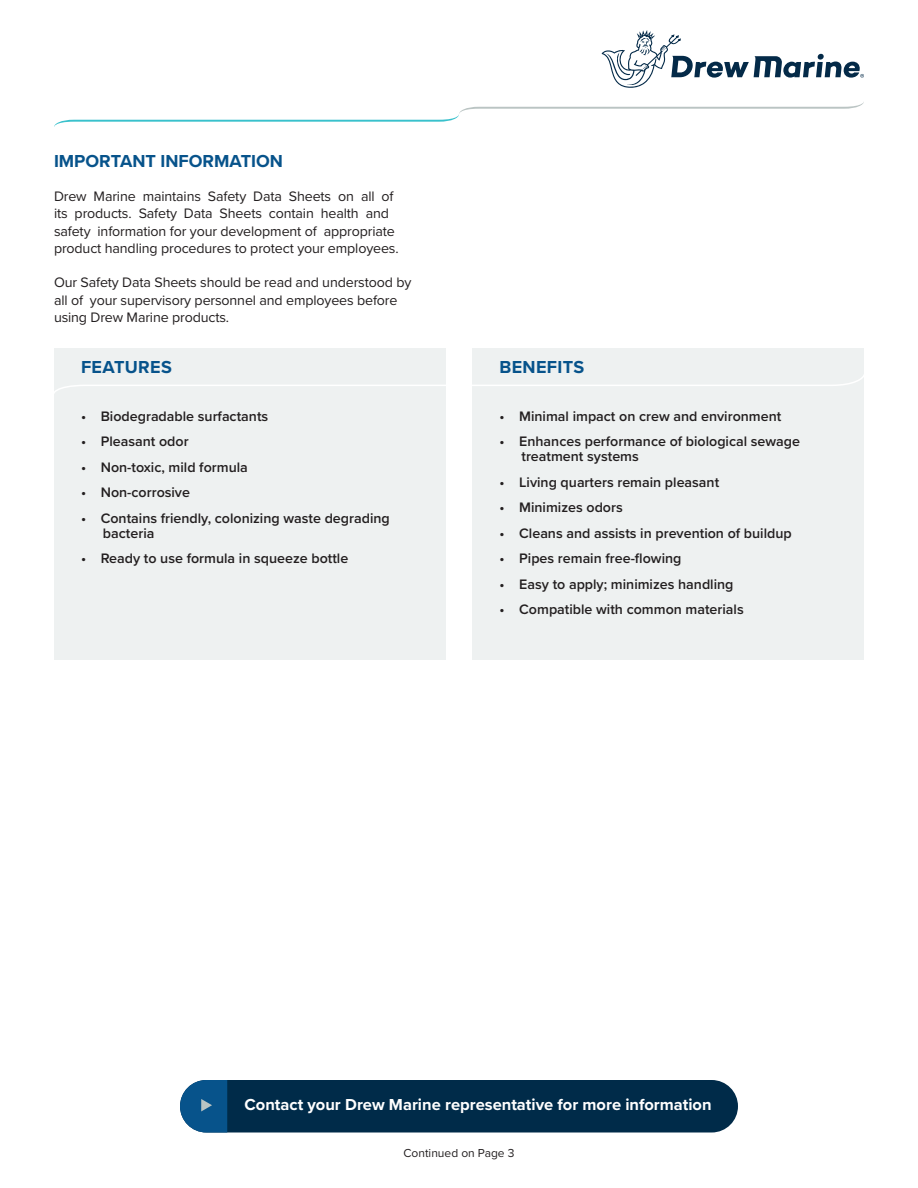
<style>
.page{position:relative;width:918px;height:1188px;background:#fff}
.page>*{position:absolute;margin:0;border:0;box-sizing:border-box;transform-origin:0 0}
.t1{font:700 18px "Proxima Nova";color:#07538b}
.t2{font:700 18px "Proxima Nova";letter-spacing:.02em;color:#07538b}
.t3{font:700 16.5px "Proxima Nova";color:#fff}
.t4{font:600 14.25px/15px "Proxima Nova";color:#231f20}
.t5{font:14.25px/17.2px "Proxima Nova";letter-spacing:-.01em;color:#231f20}
.t6{font:12px "Proxima Nova";color:#231f20}
</style>
<div class="page">
<svg style="left:602px;top:30px;width:262px;height:58px"></svg>
<svg style="left:54px;top:102px;width:810px;height:25px"></svg>
<div style="left:180px;top:1080px;width:558px;height:52px;background:#002b49;border-radius:26px"></div>
<svg style="left:180px;top:1080px;width:47px;height:52px;background:#276999"></svg>
<div style="left:473px;top:349px;width:391px;height:311px;background:#eef1f1"></div>
<div style="left:54px;top:349px;width:392px;height:311px;background:#eef1f1"></div>
<svg style="left:54px;top:371px;width:810px;height:25px"></svg>
<p class="t1" style="left:54px;top:147px;width:231px">IMPORTANT INFORMATION</p>
<p class="t5" style="left:54px;top:187px;width:346px">Drew Marine maintains Safety Data Sheets on all of its products. Safety Data Sheets contain health and safety information for your development of appropriate product handling procedures to protect your employees.</p>
<p class="t5" style="left:54px;top:273px;width:359px">Our Safety Data Sheets should be read and understood by all of your supervisory personnel and employees before using Drew Marine products.</p>
<p class="t2" style="left:81px;top:353px;width:92px">FEATURES</p>
<p class="t2" style="left:500px;top:353px;width:86px">BENEFITS</p>
<p class="t4" style="left:81px;top:408px;width:189px">• Biodegradable surfactants</p>
<p class="t4" style="left:81px;top:433px;width:109px">• Pleasant odor</p>
<p class="t4" style="left:81px;top:459px;width:168px">• Non-toxic, mild formula</p>
<p class="t4" style="left:81px;top:484px;width:111px">• Non-corrosive</p>
<p class="t4" style="left:103px;top:510px;width:288px;text-indent:-22px">• Contains friendly, colonizing waste degrading bacteria</p>
<p class="t4" style="left:81px;top:550px;width:269px">• Ready to use formula in squeeze bottle</p>
<p class="t4" style="left:499px;top:408px;width:283px">• Minimal impact on crew and environment</p>
<p class="t4" style="left:521px;top:433px;width:280px;text-indent:-22px">• Enhances performance of biological sewage treatment systems</p>
<p class="t4" style="left:500px;top:474px;width:221px">• Living quarters remain pleasant</p>
<p class="t4" style="left:500px;top:499px;width:125px">• Minimizes odors</p>
<p class="t4" style="left:500px;top:525px;width:294px">• Cleans and assists in prevention of buildup</p>
<p class="t4" style="left:500px;top:550px;width:184px">• Pipes remain free-flowing</p>
<p class="t4" style="left:500px;top:576px;width:235px">• Easy to apply; minimizes handling</p>
<p class="t4" style="left:500px;top:601px;width:246px">• Compatible with common materials</p>
<p class="t3" style="left:245px;top:1092px;width:469px">Contact your Drew Marine representative for more information</p>
<p class="t6" style="left:404px;top:1144px;width:112px">Continued on Page 3</p>
</div>
